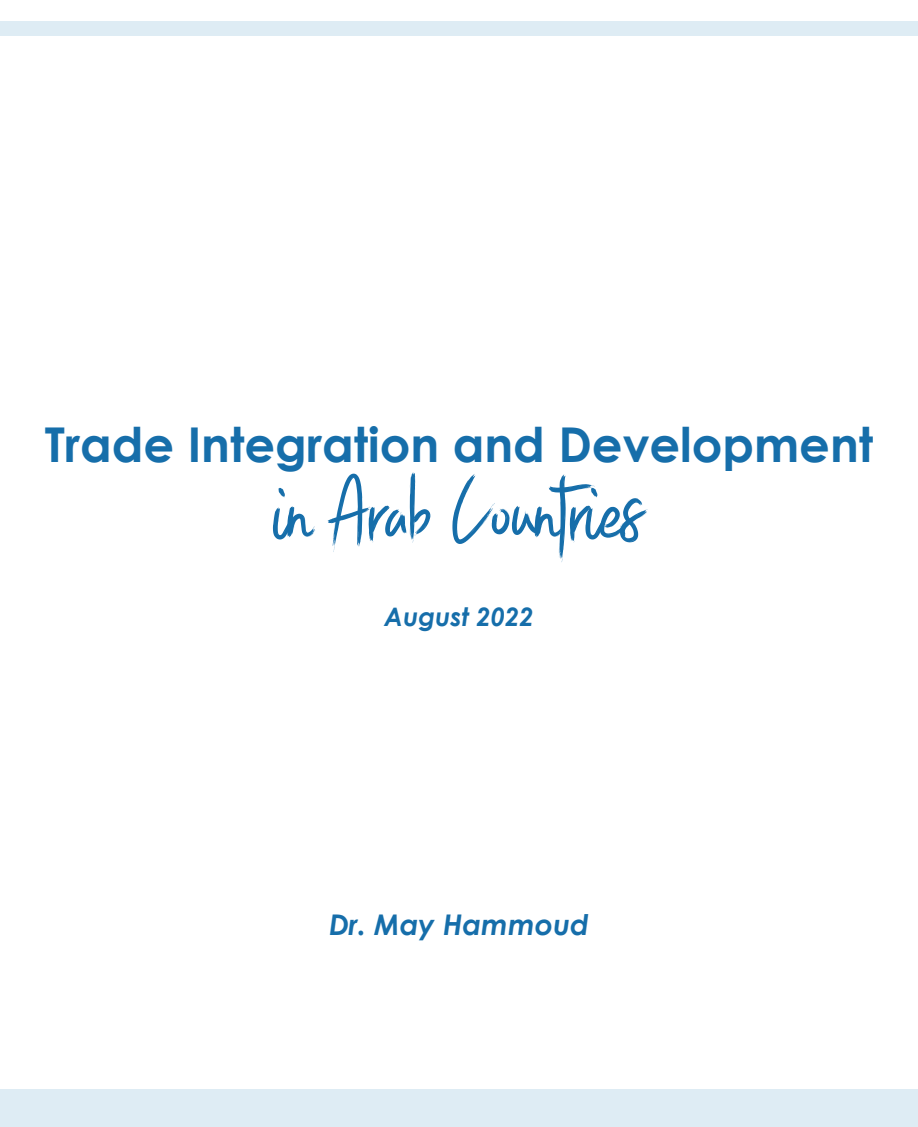
<style>
.page{position:relative;width:918px;height:1127px;background:#fff}
.page>*{position:absolute;margin:0;border:0;box-sizing:border-box;transform-origin:0 0}
.t1{font:52.5px "Aviliator";color:#166eaa}
.t2{font:700 48px "Century Gothic";color:#166eaa}
.t3{font:italic 700 28.5px "Century Gothic";color:#166eaa}
.t4{font:italic 700 25.5px "Century Gothic";color:#166eaa}
</style>
<div class="page">
<div style="left:0;top:21px;width:918px;height:15px;background:#deecf4"></div>
<div style="left:0;top:1090px;width:918px;height:37px;background:#deecf4"></div>
<p class="t2" style="left:45px;top:408px;width:830px">Trade Integration and Development</p>
<p class="t1" style="left:273px;top:476px;width:374px">in Arab Countries</p>
<p class="t4" style="left:384px;top:597px;width:151px">August 2022</p>
<p class="t3" style="left:329px;top:903px;width:261px">Dr. May Hammoud</p>
</div>
